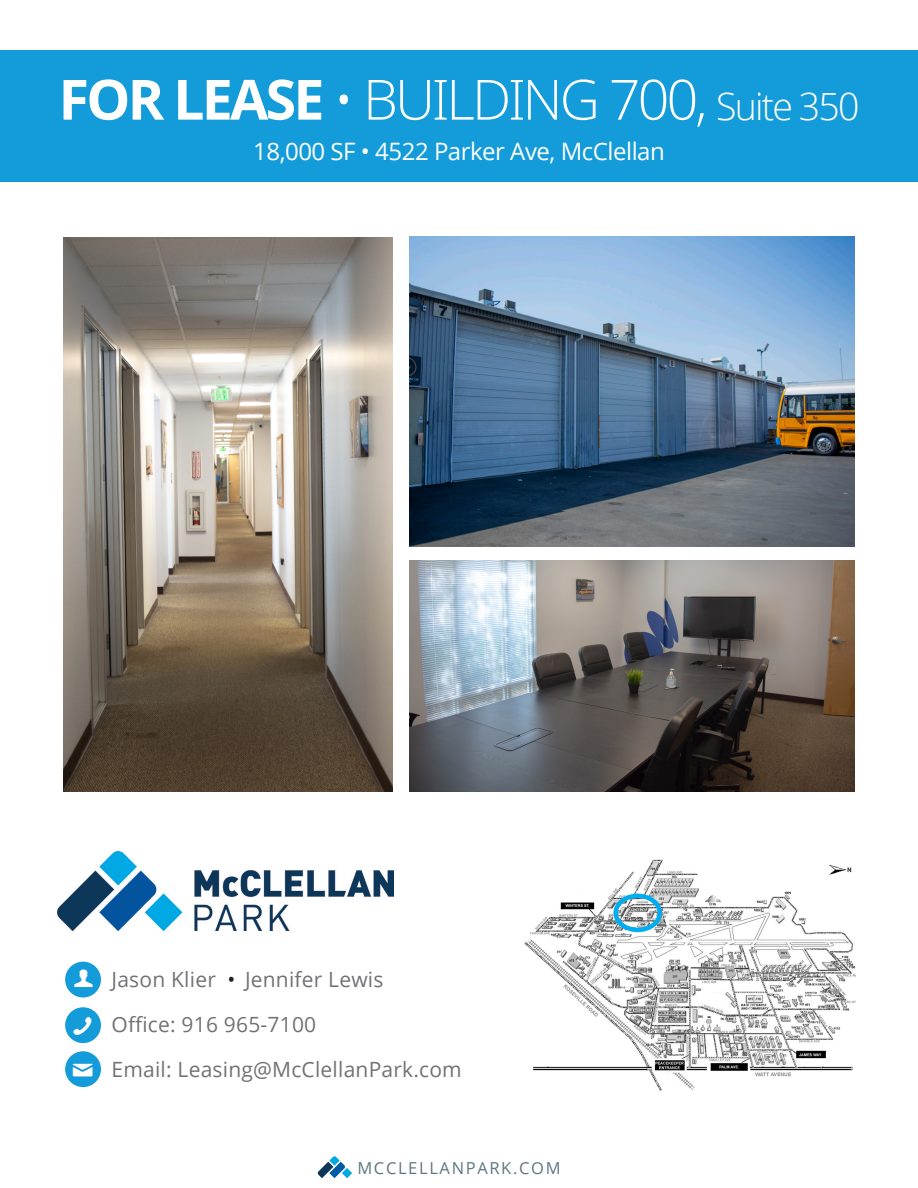
<style>
.page{position:relative;width:918px;height:1188px;background:#fff}
.page>*{position:absolute;margin:0;border:0;box-sizing:border-box;transform-origin:0 0}
.Big_Headline{font:300 55.5px "Open Sans";letter-spacing:-.05em;color:#fff}
.Icons{font:48px "Entypo";color:#fff}
.Icons-2{font:43.5px "Entypo";color:#fff}
.Icons-3{font:39px "Entypo";color:#fff}
.Big_Headline-2{font:24px "Open Sans";letter-spacing:-.02em;color:#fff}
.Text{font:21px "Open Sans";letter-spacing:.01em;color:#717275}
.Text-2{font:16.5px "Open Sans";letter-spacing:.1em;color:#5e7682}
.s1{font-weight:700}
.s2{font-size:37.5px}
.s3{color:#231f20}
</style>
<div class="page">
<div style="left:65px;top:962px;width:36px;height:36px;background:#139cd9;border-radius:50%"></div>
<img style="left:58px;top:851px;width:336px;height:80px">
<div style="left:65px;top:1007px;width:36px;height:36px;background:#139cd9;border-radius:50%"></div>
<div style="left:65px;top:1051px;width:36px;height:36px;background:#139cd9;border-radius:50%"></div>
<div style="left:0;top:50px;width:918px;height:131px;background:#139cd9"></div>
<img style="left:524px;top:859px;width:332px;height:232px">
<div style="left:613px;top:894px;width:49px;height:38px;border:4px solid #00aeef;border-radius:50%"></div>
<svg style="left:318px;top:1156px;width:34px;height:22px"></svg>
<img style="left:409px;top:236px;width:445px;height:311px">
<img style="left:63px;top:237px;width:329px;height:555px">
<img style="left:409px;top:560px;width:445px;height:232px">
<p class="Big_Headline" style="left:59px;top:61px;width:802px"><span class="s1">FOR LEASE</span> • BUILDING 700, <span class="s2">Suite 350</span></p>
<p class="Big_Headline-2" style="left:253px;top:135px;width:413px">18,000 SF • 4522 Parker Ave, McClellan</p>
<p class="Icons-3" style="left:73px;top:952px;width:24px">+</p>
<p class="Text" style="left:112px;top:965px;width:273px">Jason Klier <span class="s3">•</span> Jennifer Lewis</p>
<p class="Icons" style="left:71px;top:993px;width:24px">!</p>
<p class="Icons-2" style="left:71px;top:1040px;width:25px">%</p>
<p class="Text" style="left:112px;top:1010px;width:206px">Office: 916 965-7100</p>
<p class="Text" style="left:112px;top:1055px;width:352px">Email: Leasing@McClellanPark.com</p>
<p class="Text-2" style="left:357px;top:1157px;width:205px">MCCLELLANPARK.COM</p>
</div>
